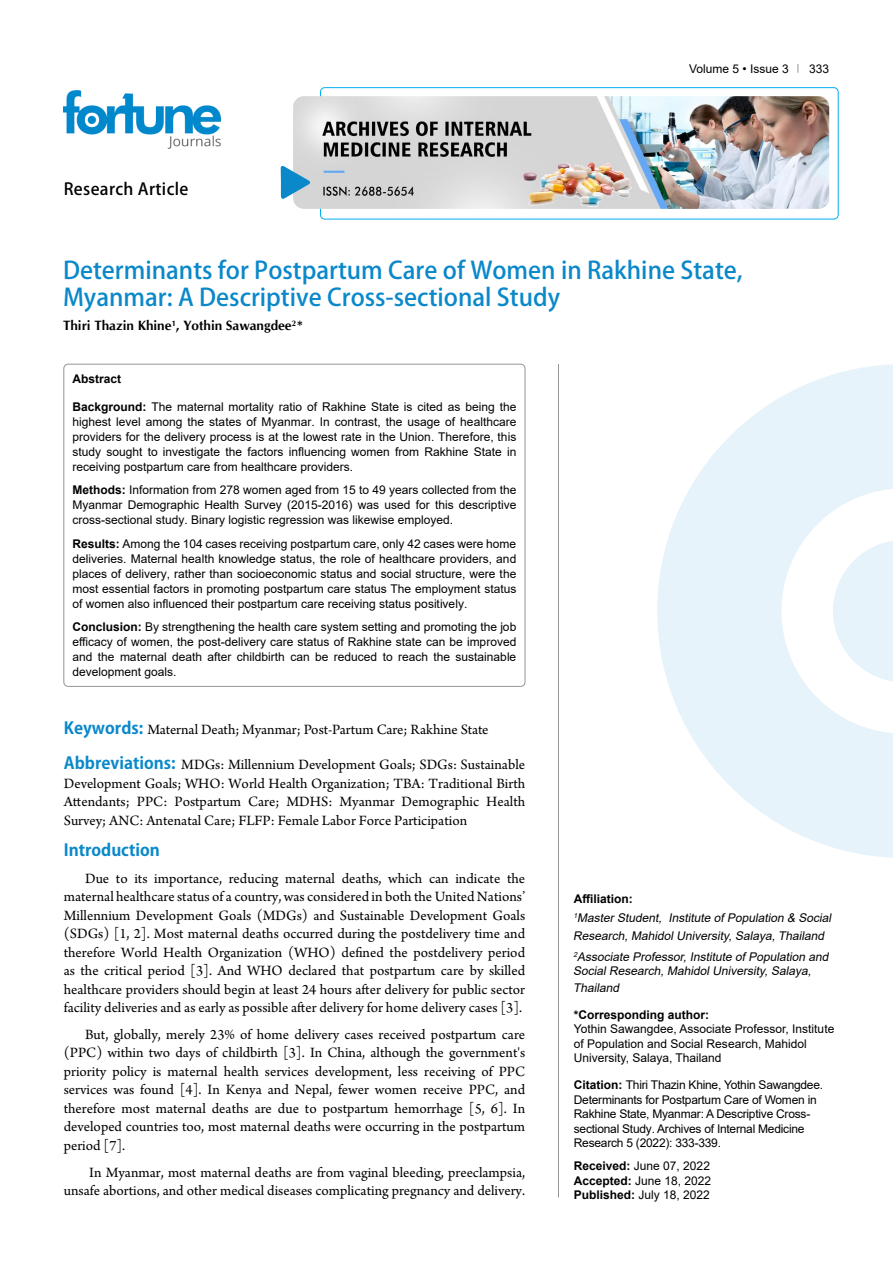
<style>
.page{position:relative;width:893px;height:1263px;background:#fff}
.page>*{position:absolute;margin:0;border:0;box-sizing:border-box;transform-origin:0 0}
.t1{font:24px/27px "Adobe Heiti Std";color:#0a88ca}
.t2{font:16.5px "Adobe Heiti Std";letter-spacing:.02em;color:#000}
.t3{font:700 16.5px "Koz Go Pr 6 N";color:#0a88ca}
.t4{font:15px/18.5px "Arno Pro";color:#000;text-align:justify}
.t5{font:700 13.5px "CG Omega";color:#000}
.t6{font:12px/15px "Arial";color:#000;text-align:justify}
.t7{font:italic 12px/18.5px "Arial";color:#000}
.t8{font:12px/14.4px "Arial";letter-spacing:-.02em;color:#000}
.t9{font:700 12px "Arial";color:#000}
.s1{font-weight:700}
.s2{font-family:"Koz Go Pr 6 N";font-weight:700;font-size:16.5px;color:#0a88ca}
.s3{font-weight:700;font-style:normal}
</style>
<div class="page">
<div style="left:320px;top:87px;width:518px;height:132px;border:1px solid #00aeef;border-radius:4px"></div>
<img style="left:64px;top:90px;width:157px;height:59px">
<img style="left:293px;top:96px;width:536px;height:113px">
<svg style="left:281px;top:166px;width:29px;height:33px"></svg>
<div style="left:64px;top:364px;width:461px;height:322px;border:1px solid #939598;border-radius:4px"></div>
<hr style="left:558px;top:364px;width:1px;height:833px;background:#939598">
<svg style="left:657px;top:364px;width:236px;height:494px;fill:#e6f3fa"></svg>
<svg style="left:833px;top:540px;width:60px;height:142px"></svg>
<p class="t2" style="left:64px;top:179px;width:126px">Research Article</p>
<p class="t6" style="left:689px;top:61px;width:101px">Volume 5 • Issue 3</p>
<p class="t6" style="left:809px;top:61px;width:22px">333</p>
<h1 class="t1" style="left:63px;top:257px;width:681px">Determinants for Postpartum Care of Women in Rakhine State,<br>Myanmar: A Descriptive Cross-sectional Study</h1>
<p class="t5" style="left:63px;top:317px;width:242px">Thiri Thazin Khine<sup>1</sup>, Yothin Sawangdee<sup>2</sup>*</p>
<p class="t9" style="left:72px;top:370px;width:50px">Abstract</p>
<p class="t6" style="left:72px;top:399px;width:445px"><span class="s1">Background:</span> The maternal mortality ratio of Rakhine State is cited as being the highest level among the states of Myanmar. In contrast, the usage of healthcare providers for the delivery process is at the lowest rate in the Union. Therefore, this study sought to investigate the factors influencing women from Rakhine State in receiving postpartum care from healthcare providers.</p>
<p class="t6" style="left:72px;top:482px;width:445px"><span class="s1">Methods:</span> Information from 278 women aged from 15 to 49 years collected from the Myanmar Demographic Health Survey (2015-2016) was used for this descriptive cross-sectional study. Binary logistic regression was likewise employed.</p>
<p class="t6" style="left:72px;top:536px;width:445px"><span class="s1">Results:</span> Among the 104 cases receiving postpartum care, only 42 cases were home deliveries. Maternal health knowledge status, the role of healthcare providers, and places of delivery, rather than socioeconomic status and social structure, were the most essential factors in promoting postpartum care status The employment status of women also influenced their postpartum care receiving status positively.</p>
<p class="t6" style="left:72px;top:620px;width:445px"><span class="s1">Conclusion:</span> By strengthening the health care system setting and promoting the job efficacy of women, the post-delivery care status of Rakhine state can be improved and the maternal death after childbirth can be reduced to reach the sustainable development goals.</p>
<p class="t4" style="left:64px;top:721px;width:426px"><span class="s2">Keywords:</span> Maternal Death; Myanmar; Post-Partum Care; Rakhine State</p>
<p class="t4" style="left:64px;top:756px;width:463px"><span class="s2">Abbreviations:</span> MDGs: Millennium Development Goals; SDGs: Sustainable Development Goals; WHO: World Health Organization; TBA: Traditional Birth Attendants; PPC: Postpartum Care; MDHS: Myanmar Demographic Health Survey; ANC: Antenatal Care; FLFP: Female Labor Force Participation</p>
<p class="t3" style="left:64px;top:840px;width:98px">Introduction</p>
<p class="t4" style="left:64px;top:870px;width:463px;text-indent:21px">Due to its importance, reducing maternal deaths, which can indicate the maternal healthcare status of a country, was considered in both the United Nations’ Millennium Development Goals (MDGs) and Sustainable Development Goals (SDGs) [1, 2]. Most maternal deaths occurred during the postdelivery time and therefore World Health Organization (WHO) defined the postdelivery period as the critical period [3]. And WHO declared that postpartum care by skilled healthcare providers should begin at least 24 hours after delivery for public sector facility deliveries and as early as possible after delivery for home delivery cases [3].</p>
<p class="t4" style="left:64px;top:1026px;width:463px;text-indent:21px">But, globally, merely 23% of home delivery cases received postpartum care (PPC) within two days of childbirth [3]. In China, although the government's priority policy is maternal health services development, less receiving of PPC services was found [4]. In Kenya and Nepal, fewer women receive PPC, and therefore most maternal deaths are due to postpartum hemorrhage [5, 6]. In developed countries too, most maternal deaths were occurring in the postpartum period [7].</p>
<p class="t4" style="left:64px;top:1164px;width:463px;line-height:18px;text-align:right">In Myanmar, most maternal deaths are from vaginal bleeding, preeclampsia, unsafe abortions, and other medical diseases complicating pregnancy and delivery.</p>
<p class="t7" style="left:573px;top:890px;width:262px"><span class="s3">Affiliation:<br></span><sup>1</sup>MasterStudent, Institute ofPopulation &amp; Social<br>Research,MahidolUniversity,Salaya, Thailand</p>
<p class="t7" style="left:573px;top:949px;width:260px;line-height:14.4px"><sup>2</sup>Associate Professor,Institute ofPopulation and<br>SocialResearch,MahidolUniversity,Salaya,</p>
<p class="t7" style="left:573px;top:978px;width:50px">Thailand</p>
<p class="t9" style="left:574px;top:1006px;width:137px">*Corresponding author:</p>
<p class="t6" style="left:574px;top:1022px;width:262px;line-height:14.4px;text-align:left">Yothin Sawangdee, Associate Professor, Institute of Population and Social Research, Mahidol<br>University, Salaya, Thailand</p>
<p class="t8" style="left:574px;top:1078px;width:251px"><span class="s1">Citation:</span> Thiri Thazin Khine, Yothin Sawangdee.<br>Determinants for Postpartum Care of Women in Rakhine State, Myanmar: A Descriptive Cross&shy;sectional Study. Archives of Internal Medicine Research 5 (2022): 333-339.</p>
<p class="t6" style="left:574px;top:1159px;width:139px;line-height:14.4px"><span class="s1">Received:</span> June 07, 2022<br><span class="s1">Accepted:</span> June 18, 2022<br><span class="s1">Published:</span> July 18, 2022</p>
</div>
